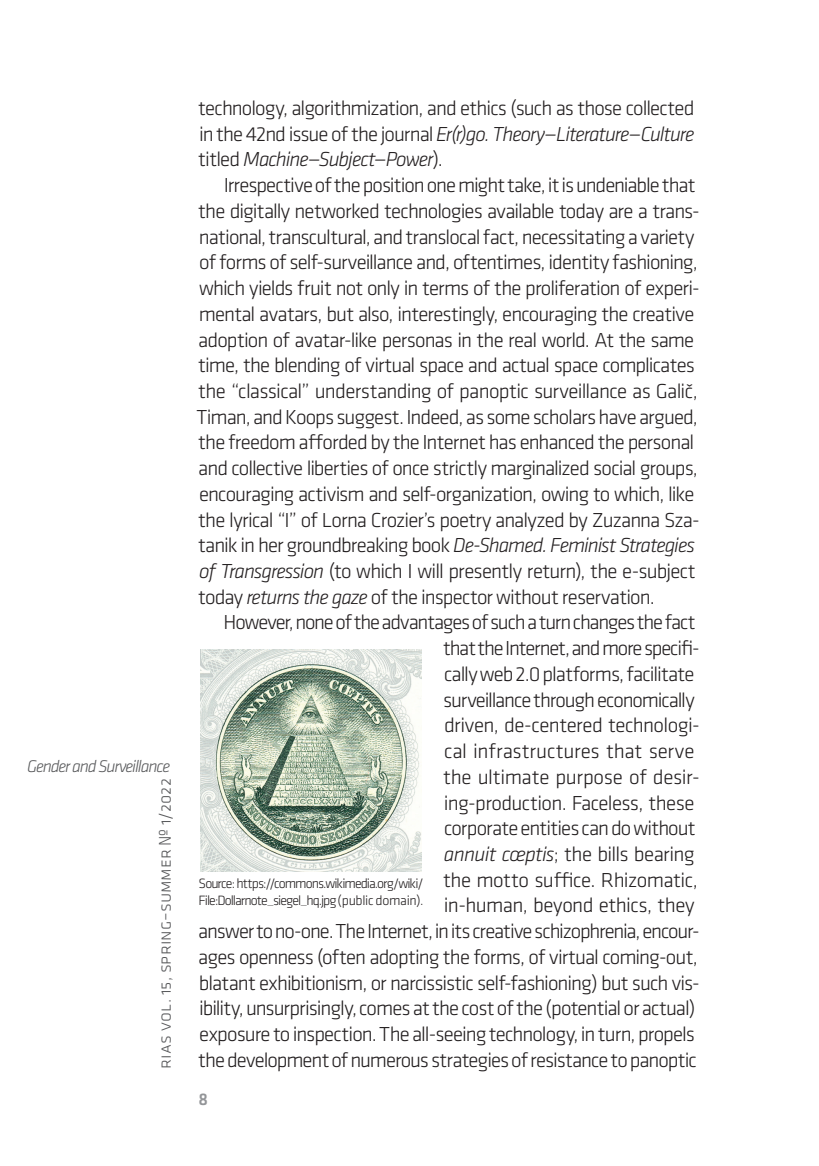
<style>
.page{position:relative;width:819px;height:1166px;background:#fff}
.page>*{position:absolute;margin:0;border:0;box-sizing:border-box;transform-origin:0 0}
.Akapit-zwykły{font:300 21px/25.7px "Klavika";letter-spacing:-.045em;color:#231f20;text-align:justify}
.t1{font:300 17.5px "Klavika";letter-spacing:.005em;color:#57585a}
.t2{font:italic 300 17.5px "Klavika";letter-spacing:-.06em;color:#57585a}
.t3{font:500 17.5px "Klavika";color:#939598}
.t4{font:300 14px/16.8px "Klavika";letter-spacing:-.065em;color:#231f20}
.s1{font-style:italic}
</style>
<div class="page">
<img style="left:200px;top:650px;width:222px;height:221px">
<p class="t2" style="left:27px;top:756px;width:144px">Gender and Surveillance</p>
<p class="t1" style="left:155px;top:1069px;width:292px;rotate:-90deg">rias vol. 15, spring–summer № 1/2022</p>
<p class="Akapit-zwykły" style="left:198px;top:96px;width:497px">technology, algorithmization, and ethics (such as those collected in the 42nd issue of the journal <span class="s1">Er(r)go. Theory—Literature—Culture </span>titled <span class="s1">Machine—Subject—Power</span>).</p>
<p class="Akapit-zwykły" style="left:196px;top:173px;width:505px;text-align:left;text-indent:27px">Irrespective of the position one might take, it is undeniable that the digitally networked technologies available today are a trans&shy;national, transcultural, and translocal fact, necessitating a variety of forms of self-surveillance and, oftentimes, identity fashioning, which yields fruit not only in terms of the proliferation of experi&shy;mental avatars, but also, interestingly, encouraging the creative adoption of avatar-like personas in the real world. At the same time, the blending of virtual space and actual space complicates the “classical” understanding of panoptic surveillance as Galič, Timan, and Koops suggest. Indeed, as some scholars have argued, the freedom afforded by the Internet has enhanced the personal and collective liberties of once strictly marginalized social groups, encouraging activism and self-organization, owing to which, like the lyrical “I” of Lorna Crozier’s poetry analyzed by Zuzanna Sza&shy;tanik in her groundbreaking book <span class="s1">De-Shamed. Feminist Strategies of Transgression</span> (to which I will presently return), the e-subject today <span class="s1">returns the gaze</span> of the inspector without reservation.</p>
<p class="Akapit-zwykły" style="left:198px;top:610px;width:503px;text-align:right">However, none of the advantages of such a turn changes the fact that the Internet, and more specifi-<br>cally web 2.0 platforms, facilitate<br>surveillance through economically<br>driven, de-centered technologi-<br>cal infrastructures that serve<br>the ultimate purpose of desir-<br>ing-production. Faceless, these<br>corporate entities can do without<br><span class="s1">annuit cœptis</span>; the bills bearing<br>the motto suffice. Rhizomatic,<br>in-human, beyond ethics, they<br>answer to no-one. The Internet, in its creative schizophrenia, encour&shy;ages openness (often adopting the forms, of virtual coming-out, blatant exhibitionism, or narcissistic self-fashioning) but such vis&shy;ibility, unsurprisingly, comes at the cost of the (potential or actual) exposure to inspection. The all-seeing technology, in turn, propels the development of numerous strategies of resistance to panoptic</p>
<p class="t4" style="left:198px;top:875px;width:226px">Source: https://commons.wikimedia.org/wiki/<br>File:Dollarnote_siegel_hq.jpg (public domain).</p>
<p class="t3" style="left:198px;top:1090px;width:11px">8</p>
</div>
